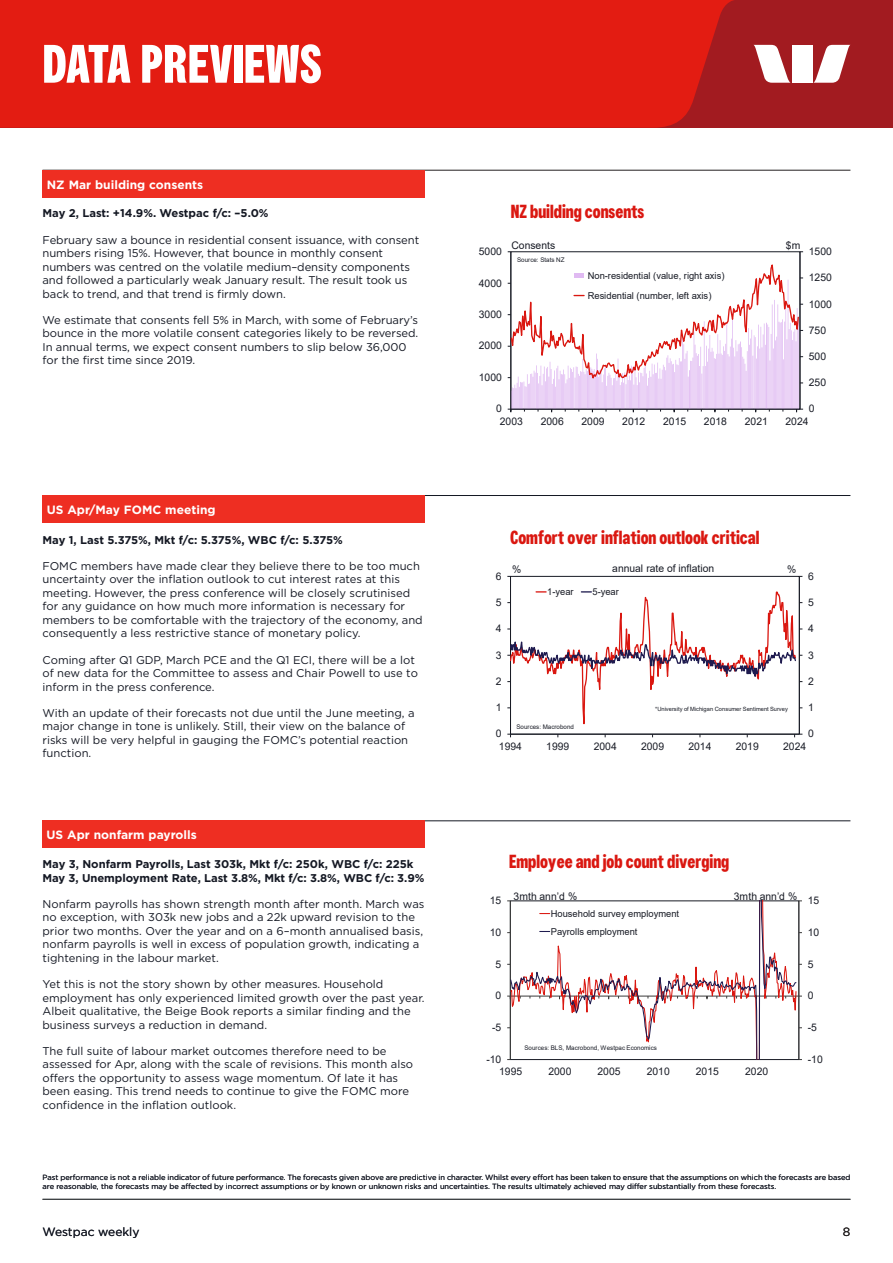
<style>
.page{position:relative;width:893px;height:1263px;background:#fff}
.page>*{position:absolute;margin:0;border:0;box-sizing:border-box;transform-origin:0 0}
.t1{font:700 54px "Westpac";color:#fff}
.t2{font:700 18.9px "Westpac";color:#da1710}
.BOX_HEADING_1{font:700 12px "Gotham";color:#fff}
.t3{font:12px "Gotham";color:#141823}
.t4{font:12px "Gotham";color:#231f20}
.t5{font:11.25px/13.5px "Gotham";color:#141823}
.BOX_SUB_HEADING_2{font:700 11.25px "Gotham";letter-spacing:-.005em;color:#141823}
.t6{font:10.5px "Arial";color:#181b25}
.t7{font:9.45px/19.6px "Arial";letter-spacing:.005em;color:#181b25}
.t8{font:7.5px/9px "Gotham";color:#141823}
.t9{font:6.3px "Arial";letter-spacing:.005em;color:#181b25}
.t10{font:5.85px "Arial";letter-spacing:.005em;color:#181b25}
</style>
<div class="page">
<hr style="left:43px;top:1199px;width:807px;height:1px;background:#383b3f">
<div style="left:0;top:0;width:893px;height:128px;background:#a21b20"></div>
<div style="left:0;top:0;width:734px;height:128px;background:#e31c12"></div>
<svg style="left:754px;top:45px;width:37px;height:38px"></svg>
<svg style="left:813px;top:45px;width:37px;height:38px"></svg>
<div style="left:792px;top:45px;width:20px;height:38px;background:#fff"></div>
<hr style="left:43px;top:170px;width:807px;height:1px;background:#231f20">
<hr style="left:43px;top:495px;width:807px;height:1px;background:#141823">
<hr style="left:43px;top:820px;width:807px;height:1px;background:#141823">
<hr style="left:800px;top:252px;width:1px;height:157px;background:#181b25">
<hr style="left:511px;top:252px;width:1px;height:157px;background:#181b25">
<svg style="left:508px;top:259px;width:295px;height:153px"></svg>
<div style="left:43px;top:170px;width:382px;height:28px;background:#ee2e22"></div>
<svg style="left:507px;top:576px;width:295px;height:161px"></svg>
<div style="left:43px;top:495px;width:382px;height:28px;background:#ee2e22"></div>
<div style="left:43px;top:820px;width:382px;height:28px;background:#ee2e22"></div>
<hr style="left:799px;top:901px;width:1px;height:158px;background:#3c3c3c">
<svg style="left:510px;top:901px;width:287px;height:159px"></svg>
<h1 class="t1" style="left:43px;top:32px;width:281px">DATA PREVIEWS</h1>
<p class="BOX_HEADING_1" style="left:47px;top:176px;width:158px">NZ Mar building consents</p>
<p class="BOX_SUB_HEADING_2" style="left:43px;top:206px;width:228px">May 2, Last: +14.9%. Westpac f/c: –5.0%</p>
<p class="t5" style="left:43px;top:233px;width:378px">February saw a bounce in residential consent issuance, with consent numbers rising 15%. However, that bounce in monthly consent numbers was centred on the volatile medium–density components and followed a particularly weak January result. The result took us back to trend, and that trend is firmly down.</p>
<p class="t5" style="left:43px;top:313px;width:377px">We estimate that consents fell 5% in March, with some of February’s bounce in the more volatile consent categories likely to be reversed.<br>In annual terms, we expect consent numbers to slip below 36,000 for the first time since 2019.</p>
<p class="BOX_HEADING_1" style="left:47px;top:502px;width:170px">US Apr/May FOMC meeting</p>
<p class="BOX_SUB_HEADING_2" style="left:43px;top:532px;width:302px">May 1, Last 5.375%, Mkt f/c: 5.375%, WBC f/c: 5.375%</p>
<p class="t5" style="left:43px;top:559px;width:382px">FOMC members have made clear they believe there to be too much uncertainty over the inflation outlook to cut interest rates at this meeting. However, the press conference will be closely scrutinised for any guidance on how much more information is necessary for members to be comfortable with the trajectory of the economy, and consequently a less restrictive stance of monetary policy.</p>
<p class="t5" style="left:43px;top:653px;width:377px">Coming after Q1 GDP, March PCE and the Q1 ECI, there will be a lot of new data for the Committee to assess and Chair Powell to use to inform in the press conference.</p>
<p class="t5" style="left:43px;top:706px;width:374px">With an update of their forecasts not due until the June meeting, a major change in tone is unlikely. Still, their view on the balance of risks will be very helpful in gauging the FOMC’s potential reaction function.</p>
<p class="BOX_HEADING_1" style="left:46px;top:826px;width:152px">US Apr nonfarm payrolls</p>
<p class="BOX_SUB_HEADING_2" style="left:43px;top:857px;width:373px">May 3, Nonfarm Payrolls, Last 303k, Mkt f/c: 250k, WBC f/c: 225k</p>
<p class="BOX_SUB_HEADING_2" style="left:43px;top:870px;width:383px">May 3, Unemployment Rate, Last 3.8%, Mkt f/c: 3.8%, WBC f/c: 3.9%</p>
<p class="t5" style="left:43px;top:897px;width:383px">Nonfarm payrolls has shown strength month after month. March was no exception, with 303k new jobs and a 22k upward revision to the prior two months. Over the year and on a 6–month annualised basis, nonfarm payrolls is well in excess of population growth, indicating a tightening in the labour market.</p>
<p class="t5" style="left:43px;top:977px;width:384px">Yet this is not the story shown by other measures. Household employment has only experienced limited growth over the past year.<br>Albeit qualitative, the Beige Book reports a similar finding and the business surveys a reduction in demand.</p>
<p class="t5" style="left:43px;top:1044px;width:372px">The full suite of labour market outcomes therefore need to be assessed for Apr, along with the scale of revisions. This month also offers the opportunity to assess wage momentum. Of late it has been easing. This trend needs to continue to give the FOMC more confidence in the inflation outlook.</p>
<p class="t6" style="left:479px;top:244px;width:25px">5000</p>
<p class="t6" style="left:479px;top:276px;width:25px">4000</p>
<p class="t6" style="left:479px;top:307px;width:25px">3000</p>
<p class="t6" style="left:479px;top:339px;width:25px">2000</p>
<p class="t6" style="left:479px;top:370px;width:25px">1000</p>
<p class="t6" style="left:496px;top:401px;width:7px">0</p>
<p class="t2" style="left:511px;top:200px;width:135px">NZ building consents</p>
<p class="t6" style="left:511px;top:238px;width:45px">Consents</p>
<p class="t6" style="left:786px;top:238px;width:16px">$m</p>
<p class="t7" style="left:588px;top:266px;width:138px">Non-residential (value, right axis)<br>Residential (number, left axis)</p>
<p class="t9" style="left:517px;top:255px;width:49px">Source: Stats NZ</p>
<p class="t6" style="left:809px;top:244px;width:25px">1500</p>
<p class="t6" style="left:809px;top:270px;width:25px">1250</p>
<p class="t6" style="left:809px;top:297px;width:25px">1000</p>
<p class="t6" style="left:809px;top:323px;width:19px">750</p>
<p class="t6" style="left:809px;top:349px;width:19px">500</p>
<p class="t6" style="left:809px;top:375px;width:19px">250</p>
<p class="t6" style="left:809px;top:401px;width:7px">0</p>
<p class="t6" style="left:500px;top:414px;width:25px">2003</p>
<p class="t6" style="left:541px;top:414px;width:25px">2006</p>
<p class="t6" style="left:581px;top:414px;width:25px">2009</p>
<p class="t6" style="left:622px;top:414px;width:25px">2012</p>
<p class="t6" style="left:663px;top:414px;width:25px">2015</p>
<p class="t6" style="left:704px;top:414px;width:25px">2018</p>
<p class="t6" style="left:745px;top:414px;width:25px">2021</p>
<p class="t6" style="left:786px;top:414px;width:25px">2024</p>
<p class="t2" style="left:510px;top:526px;width:251px">Comfort over inflation outlook critical</p>
<p class="t6" style="left:496px;top:569px;width:7px">6</p>
<p class="t6" style="left:512px;top:562px;width:11px">%</p>
<p class="t6" style="left:612px;top:561px;width:103px">annual rate of inflation</p>
<p class="t6" style="left:787px;top:562px;width:11px">%</p>
<p class="t6" style="left:808px;top:569px;width:7px">6</p>
<p class="t6" style="left:496px;top:595px;width:7px">5</p>
<p class="t7" style="left:547px;top:582px;width:28px">1-year</p>
<p class="t7" style="left:592px;top:582px;width:28px">5-year</p>
<p class="t6" style="left:808px;top:595px;width:7px">5</p>
<p class="t6" style="left:496px;top:621px;width:7px">4</p>
<p class="t6" style="left:808px;top:621px;width:7px">4</p>
<p class="t6" style="left:496px;top:648px;width:7px">3</p>
<p class="t6" style="left:808px;top:648px;width:7px">3</p>
<p class="t6" style="left:496px;top:674px;width:7px">2</p>
<p class="t6" style="left:808px;top:674px;width:7px">2</p>
<p class="t6" style="left:496px;top:700px;width:7px">1</p>
<p class="t10" style="left:655px;top:705px;width:134px">*University of Michigan Consumer Sentiment Survey</p>
<p class="t6" style="left:808px;top:700px;width:7px">1</p>
<p class="t6" style="left:496px;top:726px;width:7px">0</p>
<p class="t9" style="left:516px;top:722px;width:59px">Sources: Macrobond</p>
<p class="t6" style="left:808px;top:726px;width:7px">0</p>
<p class="t6" style="left:499px;top:739px;width:25px">1994</p>
<p class="t6" style="left:546px;top:739px;width:25px">1999</p>
<p class="t6" style="left:594px;top:739px;width:25px">2004</p>
<p class="t6" style="left:641px;top:739px;width:25px">2009</p>
<p class="t6" style="left:688px;top:739px;width:25px">2014</p>
<p class="t6" style="left:736px;top:739px;width:25px">2019</p>
<p class="t6" style="left:783px;top:739px;width:25px">2024</p>
<p class="t2" style="left:509px;top:850px;width:222px">Employee and job count diverging</p>
<p class="t6" style="left:490px;top:893px;width:13px">15</p>
<p class="t6" style="left:490px;top:925px;width:13px">10</p>
<p class="t6" style="left:514px;top:889px;width:65px">3mth ann’d %</p>
<p class="t6" style="left:734px;top:889px;width:65px">3mth ann’d %</p>
<p class="t7" style="left:551px;top:904px;width:130px;line-height:18px">Household survey employment<br>Payrolls employment</p>
<p class="t6" style="left:808px;top:893px;width:13px">15</p>
<p class="t6" style="left:808px;top:925px;width:13px">10</p>
<p class="t6" style="left:496px;top:957px;width:7px">5</p>
<p class="t6" style="left:808px;top:957px;width:7px">5</p>
<p class="t6" style="left:496px;top:988px;width:7px">0</p>
<p class="t6" style="left:808px;top:988px;width:7px">0</p>
<p class="t6" style="left:492px;top:1020px;width:11px">-5</p>
<p class="t6" style="left:808px;top:1020px;width:11px">-5</p>
<p class="t9" style="left:524px;top:1043px;width:134px">Sources: BLS, Macrobond, Westpac Economics</p>
<p class="t6" style="left:486px;top:1052px;width:16px">-10</p>
<p class="t6" style="left:808px;top:1052px;width:16px">-10</p>
<p class="t6" style="left:499px;top:1064px;width:25px">1995</p>
<p class="t6" style="left:548px;top:1064px;width:25px">2000</p>
<p class="t6" style="left:597px;top:1064px;width:25px">2005</p>
<p class="t6" style="left:647px;top:1064px;width:25px">2010</p>
<p class="t6" style="left:696px;top:1064px;width:25px">2015</p>
<p class="t6" style="left:745px;top:1064px;width:25px">2020</p>
<p class="t8" style="left:43px;top:1172px;width:809px">Past performance is not a reliable indicator of future performance. The forecasts given above are predictive in character. Whilst every effort has been taken to ensure that the assumptions on which the forecasts are based are reasonable, the forecasts may be affected by incorrect assumptions or by known or unknown risks and uncertainties. The results ultimately achieved may differ substantially from these forecasts.</p>
<p class="t8" style="left:537px;top:1172px;width:7px">f</p>
<p class="t8" style="left:185px;top:1181px;width:7px">f</p>
<p class="t8" style="left:634px;top:1181px;width:7px">f</p>
<p class="t3" style="left:43px;top:1224px;width:98px">Westpac weekly</p>
<p class="t4" style="left:843px;top:1224px;width:9px">8</p>
</div>
